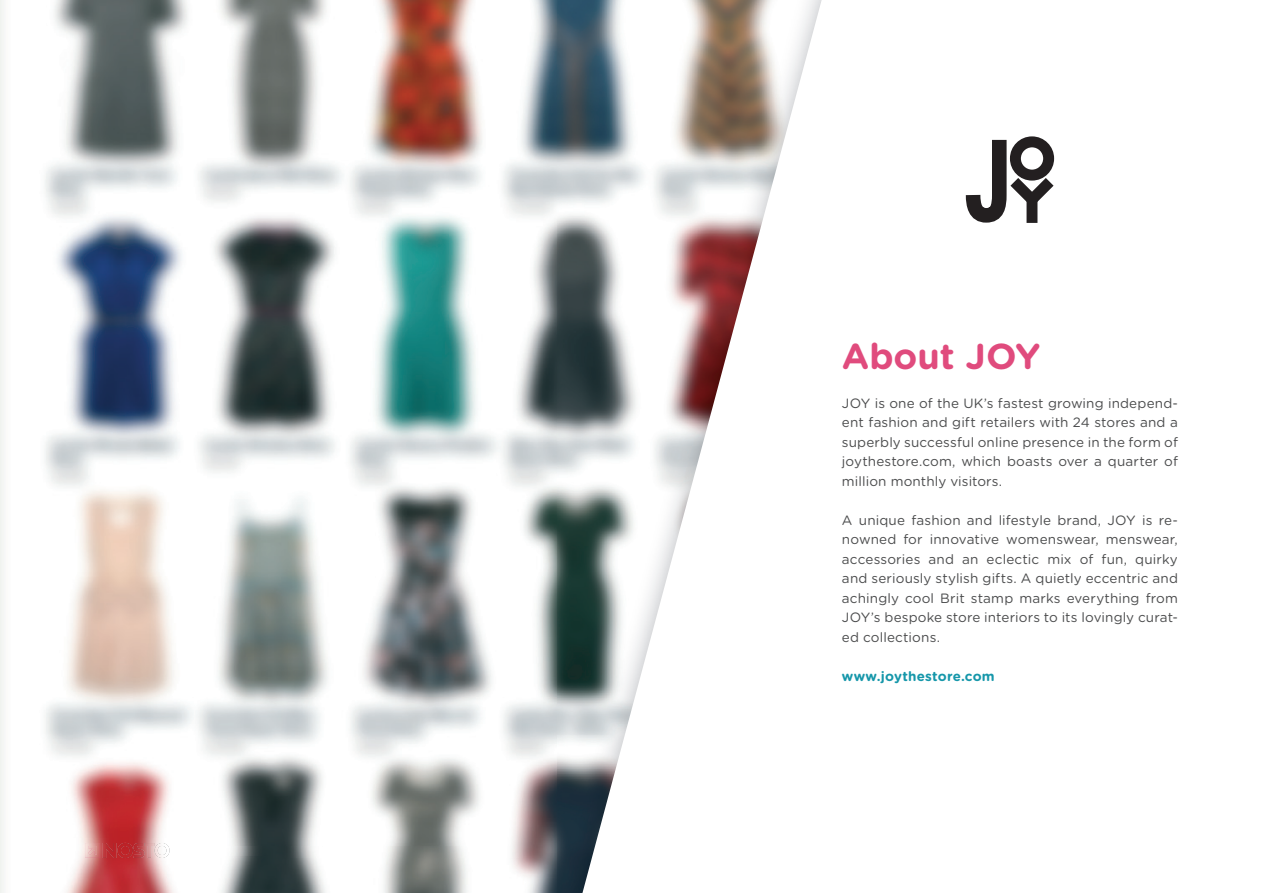
<style>
.page{position:relative;width:1263px;height:893px;background:#fff}
.page>*{position:absolute;margin:0;border:0;box-sizing:border-box;transform-origin:0 0}
.t1{font:700 36px "Gotham Rounded";color:#e04b7d}
.t2{font:13.5px/19.5px "Gotham Rounded";letter-spacing:.01em;color:#4b4c4d;text-align:justify}
.t3{font:700 13.5px "Gotham Rounded";letter-spacing:.015em;color:#1697aa}
</style>
<div class="page">
<img style="left:0;top:0;width:579px;height:893px">
<img style="left:85px;top:843px;width:15px;height:15px">
<svg style="left:103px;top:843px;width:67px;height:15px"></svg>
<svg style="left:88px;top:846px;width:9px;height:9px"></svg>
<img style="left:187px;top:847px;width:82px;height:8px">
<img style="left:270px;top:846px;width:252px;height:11px">
<svg style="left:579px;top:0;width:243px;height:893px"></svg>
<svg style="left:965px;top:136px;width:90px;height:87px"></svg>
<h1 class="t1" style="left:842px;top:330px;width:200px">About JOY</h1>
<p class="t2" style="left:842px;top:393px;width:337px">JOY is one of the UK’s fastest growing independ&shy;ent fashion and gift retailers with 24 stores and a superbly successful online presence in the form of joythestore.com, which boasts over a quarter of million monthly visitors.</p>
<p class="t2" style="left:842px;top:510px;width:337px">A unique fashion and lifestyle brand, JOY is re&shy;nowned for innovative womenswear, menswear, accessories and an eclectic mix of fun, quirky and seriously stylish gifts. A quietly eccentric and achingly cool Brit stamp marks everything from JOY’s bespoke store interiors to its lovingly curat&shy;ed collections.</p>
<p class="t3" style="left:842px;top:666px;width:154px">www.joythestore.com</p>
</div>
